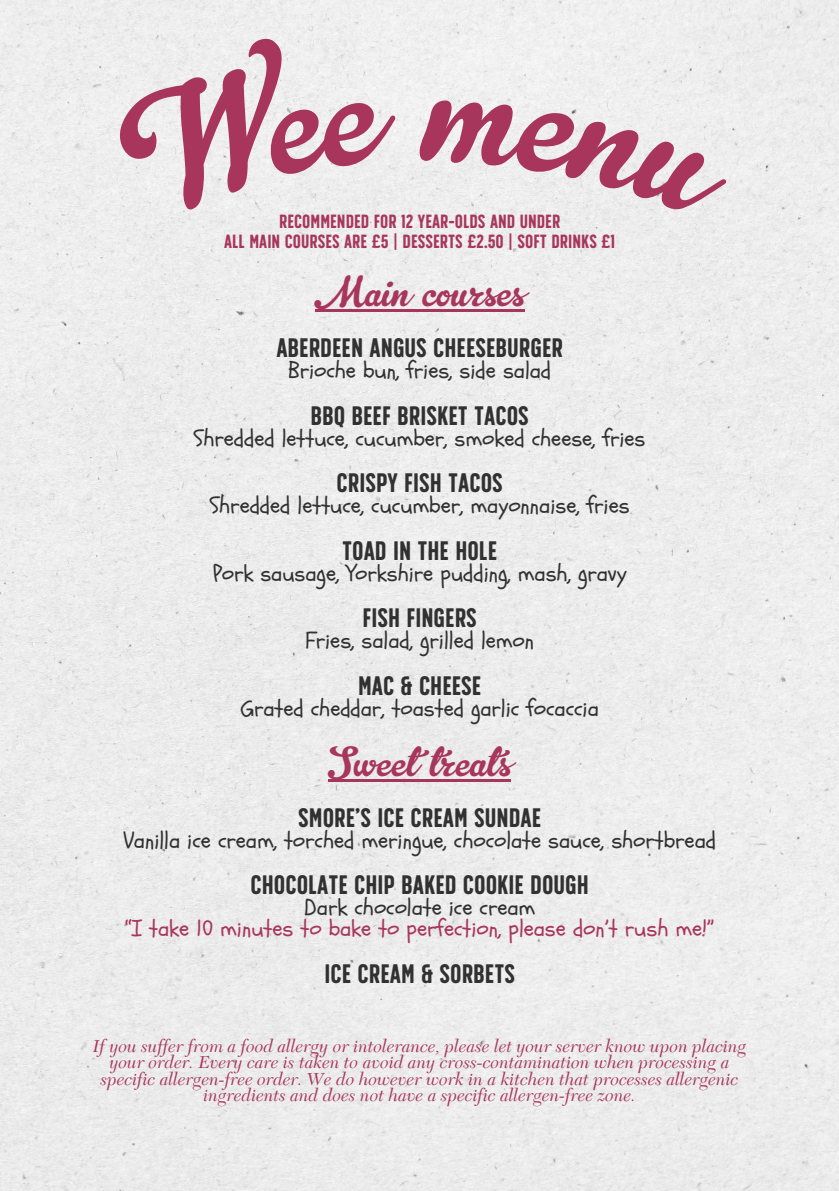
<style>
.page{position:relative;width:839px;height:1191px;background:#fff}
.page>*{position:absolute;margin:0;border:0;box-sizing:border-box;transform-origin:0 0}
.t1{font:42px "Gelato Script";color:#a8365c}
.t2{font:26.8px "SS Nickson Six";color:#313131}
.t3{font:22.8px "Schoolbell";color:#313131}
.t4{font:22.8px "Schoolbell";color:#a8365c}
.t5{font:19px/19.4px "SS Nickson Six";color:#a8365c;text-align:center}
.t6{font:italic 18px/16.4px "New Caledonia LT Std";color:#a8365c;text-align:center}
</style>
<div class="page">
<div style="left:0;top:0;width:838px;height:1191px;background:#ececec"></div>
<hr style="left:315px;top:309px;width:209px;height:3px;background:#a8365c">
<hr style="left:328px;top:779px;width:183px;height:3px;background:#a8365c">
<div style="left:103px;top:33px;width:215px;height:190px;background:#eee"></div>
<div style="left:264px;top:99px;width:135px;height:78px;background:#efefef"></div>
<div style="left:419px;top:98px;width:313px;height:125px;background:#eee"></div>
<p class="t5" style="left:224px;top:212px;width:392px">RECOMMENDED FOR 12 YEAR-OLDS AND UNDER<br>ALL MAIN COURSES ARE £5 | DESSERTS £2.50 | SOFT DRINKS £1</p>
<h1 class="t1" style="left:315px;top:275px;width:211px">Main courses</h1>
<p class="t2" style="left:276px;top:332px;width:288px">ABERDEEN ANGUS CHEESEBURGER</p>
<p class="t3" style="left:288px;top:356px;width:264px">Brioche bun, fries, side salad</p>
<p class="t2" style="left:310px;top:400px;width:220px">BBQ BEEF BRISKET TACOS</p>
<p class="t3" style="left:194px;top:423px;width:453px">Shredded lettuce, cucumber, smoked cheese, fries</p>
<p class="t2" style="left:336px;top:467px;width:168px">CRISPY FISH TACOS</p>
<p class="t3" style="left:210px;top:491px;width:421px">Shredded lettuce, cucumber, mayonnaise, fries</p>
<p class="t2" style="left:342px;top:535px;width:157px">TOAD IN THE HOLE</p>
<p class="t3" style="left:213px;top:558px;width:415px">Pork sausage, Yorkshire pudding, mash, gravy</p>
<p class="t2" style="left:362px;top:602px;width:116px">FISH FINGERS</p>
<p class="t3" style="left:305px;top:626px;width:230px">Fries, salad, grilled lemon</p>
<p class="t2" style="left:358px;top:670px;width:125px">MAC &amp; CHEESE</p>
<p class="t3" style="left:241px;top:693px;width:359px">Grated cheddar, toasted garlic focaccia</p>
<h1 class="t1" style="left:328px;top:744px;width:184px">Sweet treats</h1>
<p class="t2" style="left:298px;top:802px;width:244px">SMORE’S ICE CREAM SUNDAE</p>
<p class="t3" style="left:123px;top:825px;width:594px">Vanilla ice cream, torched meringue, chocolate sauce, shortbread</p>
<p class="t2" style="left:250px;top:869px;width:340px">CHOCOLATE CHIP BAKED COOKIE DOUGH</p>
<p class="t3" style="left:304px;top:893px;width:232px">Dark chocolate ice cream</p>
<p class="t4" style="left:125px;top:914px;width:590px">“I take 10 minutes to bake to perfection, please don’t rush me!”</p>
<p class="t2" style="left:324px;top:958px;width:192px">ICE CREAM &amp; SORBETS</p>
<p class="t6" style="left:93px;top:1038px;width:655px">If you suf er from a food allergy or intolerance, please let your server know upon placing your order. Every care is taken to avoid any cross-contamination when processing a specific allergen-free order. We do however work in a kitchen that processes allergenic ingredients and does not have a specific allergen-free zone.</p>
</div>
